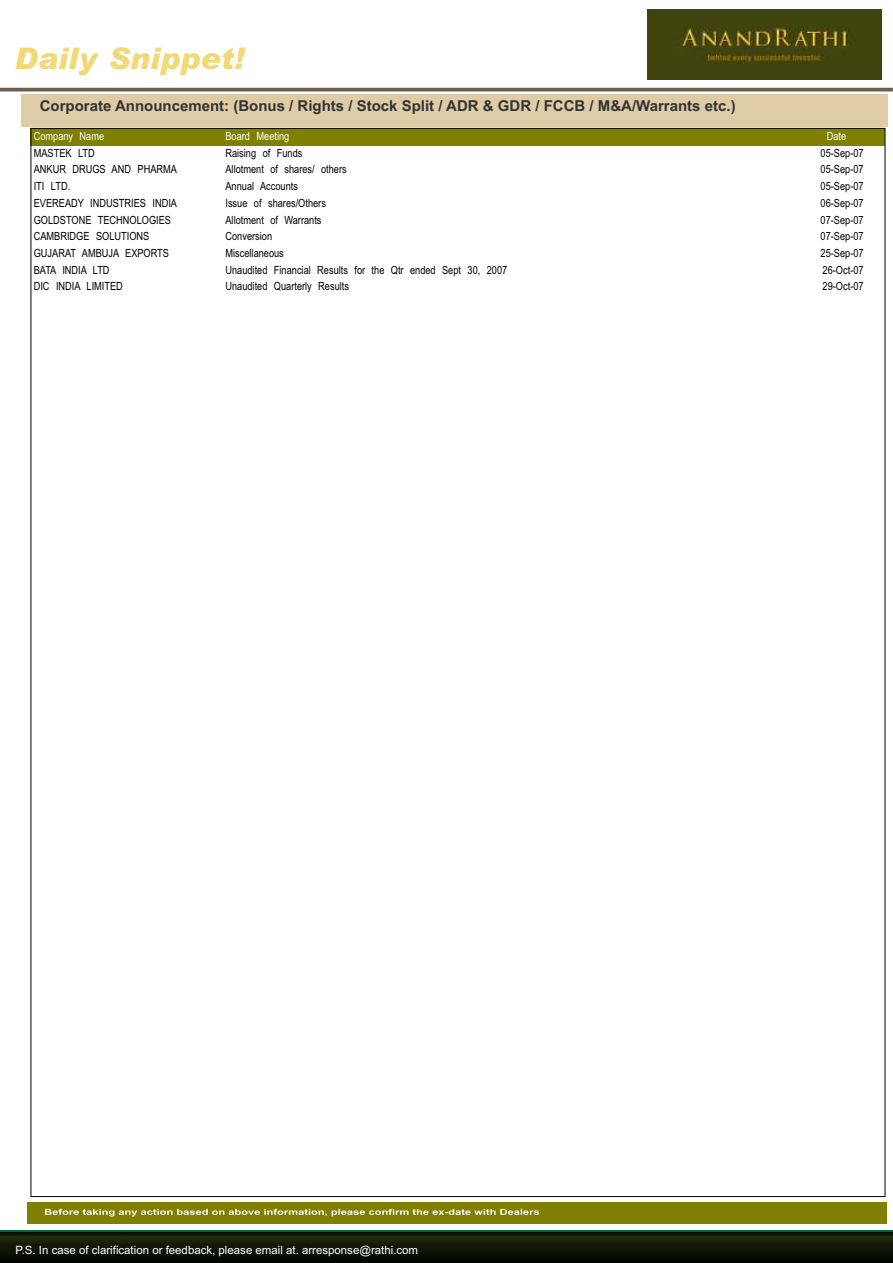
<style>
.page{position:relative;width:893px;height:1263px;background:#fff}
.page>*{position:absolute;margin:0;border:0;box-sizing:border-box;transform-origin:0 0}
.t1{font:italic 900 29.85px "Arial";letter-spacing:.005em;color:#f2d978}
.t2{font:700 15px "Arial";color:#333}
.t3{font:11.4px "Arial";color:#fff}
.t4{font:11.25px "Arial Narrow";color:#000}
.t5{font:11.25px "Arial Narrow";color:#fff}
</style>
<div class="page">
<div style="left:31px;top:129px;width:854px;height:17px;background:#808000"></div>
<div style="left:21px;top:94px;width:866px;height:32px;background:#decca6"></div>
<div style="left:27px;top:1202px;width:859px;height:22px;background:#808000"></div>
<svg style="left:45px;top:1209px;width:494px;height:7px"></svg>
<svg style="left:0;top:1231px;width:893px;height:32px;background:#0f1807"></svg>
<hr style="left:0;top:88px;width:893px;height:3px;background:#6e5e52">
<img style="left:647px;top:9px;width:234px;height:71px">
<h1 class="t1" style="left:15px;top:47px;width:231px">Daily Snippet!</h1>
<h2 class="t2" style="left:40px;top:100px;width:697px">Corporate Announcement: (Bonus / Rights / Stock Split / ADR &amp; GDR / FCCB / M&amp;A/Warrants etc.)</h2>
<p class="t5" style="left:34px;top:132px;width:72px">Company Name</p>
<p class="t5" style="left:225px;top:132px;width:65px">Board Meeting</p>
<p class="t5" style="left:827px;top:132px;width:21px">Date</p>
<p class="t4" style="left:34px;top:149px;width:63px">MASTEK LTD</p>
<p class="t4" style="left:225px;top:149px;width:78px">Raising of Funds</p>
<p class="t4" style="left:821px;top:149px;width:45px">05-Sep-07</p>
<p class="t4" style="left:34px;top:165px;width:145px">ANKUR DRUGS AND PHARMA</p>
<p class="t4" style="left:225px;top:165px;width:123px">Allotment of shares/ others</p>
<p class="t4" style="left:821px;top:165px;width:45px">05-Sep-07</p>
<p class="t4" style="left:34px;top:182px;width:38px">ITI LTD.</p>
<p class="t4" style="left:225px;top:182px;width:74px">Annual Accounts</p>
<p class="t4" style="left:821px;top:182px;width:45px">05-Sep-07</p>
<p class="t4" style="left:34px;top:199px;width:145px">EVEREADY INDUSTRIES INDIA</p>
<p class="t4" style="left:225px;top:199px;width:102px">Issue of shares/Others</p>
<p class="t4" style="left:821px;top:199px;width:45px">06-Sep-07</p>
<p class="t4" style="left:34px;top:215px;width:139px">GOLDSTONE TECHNOLOGIES</p>
<p class="t4" style="left:225px;top:215px;width:98px">Allotment of Warrants</p>
<p class="t4" style="left:821px;top:215px;width:45px">07-Sep-07</p>
<p class="t4" style="left:34px;top:232px;width:117px">CAMBRIDGE SOLUTIONS</p>
<p class="t4" style="left:225px;top:232px;width:48px">Conversion</p>
<p class="t4" style="left:821px;top:232px;width:45px">07-Sep-07</p>
<p class="t4" style="left:34px;top:249px;width:137px">GUJARAT AMBUJA EXPORTS</p>
<p class="t4" style="left:225px;top:249px;width:60px">Miscellaneous</p>
<p class="t4" style="left:821px;top:249px;width:45px">25-Sep-07</p>
<p class="t4" style="left:34px;top:265px;width:77px">BATA INDIA LTD</p>
<p class="t4" style="left:225px;top:265px;width:283px">Unaudited Financial Results for the Qtr ended Sept 30, 2007</p>
<p class="t4" style="left:823px;top:265px;width:43px">26-Oct-07</p>
<p class="t4" style="left:34px;top:282px;width:91px">DIC INDIA LIMITED</p>
<p class="t4" style="left:225px;top:282px;width:125px">Unaudited Quarterly Results</p>
<p class="t4" style="left:823px;top:282px;width:43px">29-Oct-07</p>
<p class="t3" style="left:16px;top:1245px;width:404px">P.S. In case of clarification or feedback, please email at. arresponse@rathi.com</p>
</div>
